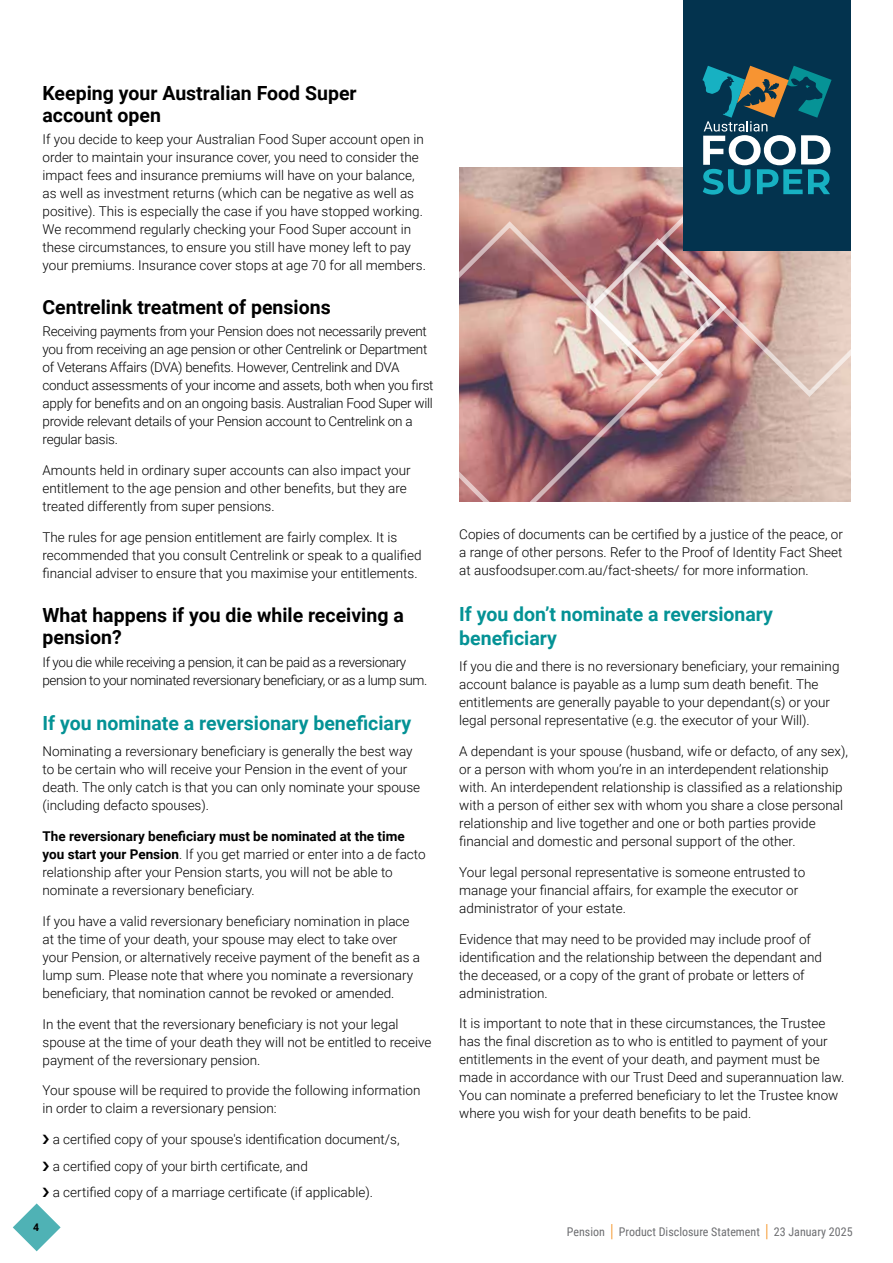
<style>
.page{position:relative;width:893px;height:1263px;background:#fff}
.page>*{position:absolute;margin:0;border:0;box-sizing:border-box;transform-origin:0 0}
.t1{font:700 19.5px/22.5px "Roboto";color:#000}
.t2{font:700 19.5px/24px "Roboto";color:#049295}
.t3{font:300 13.5px/18px "Roboto";color:#000}
.t4{font:300 13.5px/18px "Roboto";letter-spacing:-.02em;color:#000}
.t5{font:300 13.5px/18px "Roboto";letter-spacing:-.03em;color:#000}
.t6{font:12px "Roboto Condensed";color:#6d6e71}
.t7{font:700 10.5px "Roboto";color:#000}
.s1{font-weight:700}
.s2{font-size:18px;color:#f59222}
</style>
<div class="page">
<svg style="left:13px;top:1203px;width:48px;height:48px"></svg>
<img style="left:459px;top:168px;width:391px;height:334px">
<svg style="left:459px;top:219px;width:206px;height:283px;background:#af7c7d"></svg>
<svg style="left:654px;top:88px;width:197px;height:311px;background:#d4b2aa"></svg>
<img style="left:586px;top:236px;width:143px;height:142px">
<div style="left:683px;top:0;width:167px;height:250px;background:#03334e"></div>
<svg style="left:702px;top:66px;width:129px;height:129px"></svg>
<h1 class="t1" style="left:43px;top:81px;width:316px">Keeping your Australian Food Super account open</h1>
<p class="t3" style="left:43px;top:130px;width:385px">If you decide to keep your Australian Food Super account open in order to maintain your insurance cover, you need to consider the impact fees and insurance premiums will have on your balance, as well as investment returns (which can be negative as well as positive). This is especially the case if you have stopped working.<br>We recommend regularly checking your Food Super account in these circumstances, to ensure you still have money left to pay your premiums. Insurance cover stops at age 70 for all members.</p>
<h1 class="t1" style="left:43px;top:295px;width:290px">Centrelink treatment of pensions</h1>
<p class="t4" style="left:43px;top:322px;width:393px">Receiving payments from your Pension does not necessarily prevent you from receiving an age pension or other Centrelink or Department of Veterans Affairs (DVA) benefits. However, Centrelink and DVA conduct assessments of your income and assets, both when you first apply for benefits and on an ongoing basis. Australian Food Super will provide relevant details of your Pension account to Centrelink on a regular basis.</p>
<p class="t3" style="left:43px;top:461px;width:370px">Amounts held in ordinary super accounts can also impact your entitlement to the age pension and other benefits, but they are treated differently from super pensions.</p>
<p class="t3" style="left:43px;top:528px;width:381px">The rules for age pension entitlement are fairly complex. It is recommended that you consult Centrelink or speak to a qualified financial adviser to ensure that you maximise your entitlements.</p>
<h1 class="t1" style="left:43px;top:603px;width:363px">What happens if you die while receiving a pension?</h1>
<p class="t5" style="left:43px;top:652px;width:386px">If you die while receiving a pension, it can be paid as a reversionary pension to your nominated reversionary beneficiary, or as a lump sum.</p>
<h1 class="t2" style="left:43px;top:710px;width:370px">If you nominate a reversionary beneficiary</h1>
<p class="t3" style="left:43px;top:742px;width:379px">Nominating a reversionary beneficiary is generally the best way to be certain who will receive your Pension in the event of your death. The only catch is that you can only nominate your spouse (including defacto spouses).</p>
<p class="t3" style="left:43px;top:827px;width:385px"><span class="s1">The reversionary beneficiary must be nominated at the time you start your Pension</span>. If you get married or enter into a de facto relationship after your Pension starts, you will not be able to nominate a reversionary beneficiary.</p>
<p class="t3" style="left:43px;top:911px;width:379px">If you have a valid reversionary beneficiary nomination in place at the time of your death, your spouse may elect to take over your Pension, or alternatively receive payment of the benefit as a lump sum. Please note that where you nominate a reversionary beneficiary, that nomination cannot be revoked or amended.</p>
<p class="t3" style="left:43px;top:1014px;width:390px">In the event that the reversionary beneficiary is not your legal spouse at the time of your death they will not be entitled to receive payment of the reversionary pension.</p>
<p class="t3" style="left:43px;top:1081px;width:379px">Your spouse will be required to provide the following information in order to claim a reversionary pension:</p>
<p class="t3" style="left:53px;top:1125px;width:348px;line-height:26.5px">a certified copy of your spouse's identification document/s, a certified copy of your birth certificate, and<br>a certified copy of a marriage certificate (if applicable).</p>
<p class="t7" style="left:33px;top:1220px;width:8px">4</p>
<p class="t3" style="left:459px;top:525px;width:385px;text-align:justify">Copies of documents can be certified by a justice of the peace, or a range of other persons. Refer to the Proof of Identity Fact Sheet at ausfoodsuper.com.au/fact-sheets/ for more information.</p>
<h1 class="t2" style="left:459px;top:601px;width:315px">If you don’t nominate a reversionary beneficiary</h1>
<p class="t3" style="left:459px;top:657px;width:382px">If you die and there is no reversionary beneficiary, your remaining account balance is payable as a lump sum death benefit. The entitlements are generally payable to your dependant(s) or your legal personal representative (e.g. the executor of your Will).</p>
<p class="t3" style="left:459px;top:742px;width:390px">A dependant is your spouse (husband, wife or defacto, of any sex), or a person with whom you’re in an interdependent relationship with. An interdependent relationship is classified as a relationship with a person of either sex with whom you share a close personal relationship and live together and one or both parties provide financial and domestic and personal support of the other.</p>
<p class="t3" style="left:459px;top:862px;width:348px">Your legal personal representative is someone entrusted to manage your financial affairs, for example the executor or administrator of your estate.</p>
<p class="t3" style="left:459px;top:929px;width:364px">Evidence that may need to be provided may include proof of identification and the relationship between the dependant and the deceased, or a copy of the grant of probate or letters of administration.</p>
<p class="t3" style="left:459px;top:1014px;width:387px">It is important to note that in these circumstances, the Trustee has the final discretion as to who is entitled to payment of your entitlements in the event of your death, and payment must be made in accordance with our Trust Deed and superannuation law.<br>You can nominate a preferred beneficiary to let the Trustee know where you wish for your death benefits to be paid.</p>
<p class="t6" style="left:567px;top:1223px;width:287px">Pension <span class="s2">|</span> Product Disclosure Statement <span class="s2">|</span> 23 January 2025</p>
</div>
